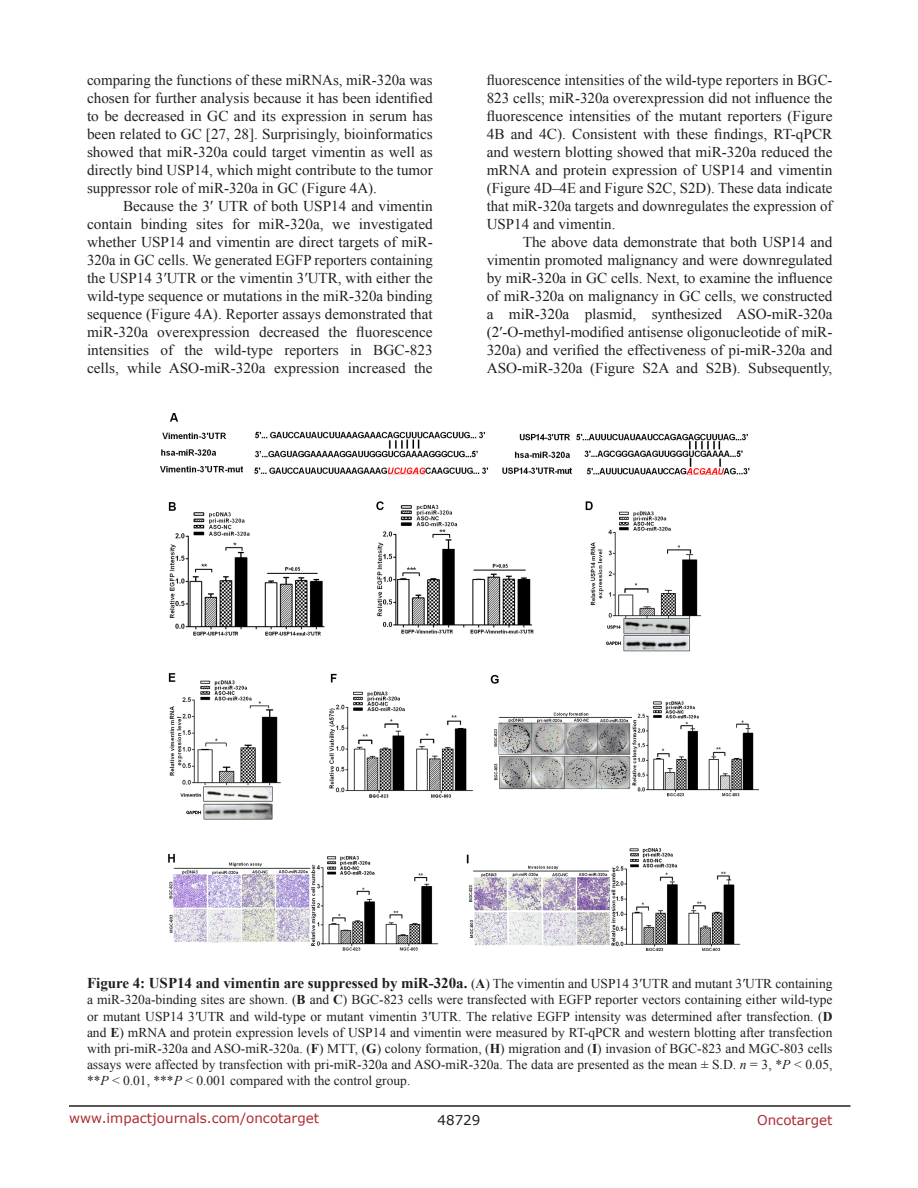
<style>
.page{position:relative;width:918px;height:1188px;background:#fff}
.page>*{position:absolute;margin:0;border:0;box-sizing:border-box;transform-origin:0 0}
.BodyText{font:15px/18px "Times New Roman";color:#231f20;text-align:justify}
.FigureText{font:13.5px/16.2px "Times New Roman";color:#231f20;text-align:justify}
.t1{font:13.5px "Verdana";color:#ac2b31}
.t2{font:13.5px "Verdana";color:#231f20}
.s1{font-weight:700;font-size:15px}
.s2{font-weight:700}
.s3{font-style:italic}
</style>
<div class="page">
<hr style="left:69px;top:1105px;width:781px;height:2px;background:#231f20">
<img style="left:161px;top:414px;width:598px;height:537px">
<p class="BodyText" style="left:87px;top:71px;width:347px">comparing the functions of these miRNAs, miR-320a was chosen for further analysis because it has been identified to be decreased in GC and its expression in serum has been related to GC [27, 28]. Surprisingly, bioinformatics showed that miR-320a could target vimentin as well as directly bind USP14, which might contribute to the tumor suppressor role of miR-320a in GC (Figure 4A).</p>
<p class="BodyText" style="left:87px;top:197px;width:347px;text-indent:36px">Because the 3′ UTR of both USP14 and vimentin contain binding sites for miR-320a, we investigated whether USP14 and vimentin are direct targets of miR-320a in GC cells. We generated EGFP reporters containing the USP14 3′UTR or the vimentin 3′UTR, with either the wild-type sequence or mutations in the miR-320a binding sequence (Figure 4A). Reporter assays demonstrated that miR-320a overexpression decreased the fluorescence intensities of the wild-type reporters in BGC-823 cells, while ASO-miR-320a expression increased the</p>
<p class="BodyText" style="left:487px;top:71px;width:347px">fluorescence intensities of the wild-type reporters in BGC-823 cells; miR-320a overexpression did not influence the fluorescence intensities of the mutant reporters (Figure 4B and 4C). Consistent with these findings, RT-qPCR and western blotting showed that miR-320a reduced the mRNA and protein expression of USP14 and vimentin (Figure 4D–4E and Figure S2C, S2D). These data indicate that miR-320a targets and downregulates the expression of USP14 and vimentin.</p>
<p class="BodyText" style="left:487px;top:233px;width:347px;text-indent:36px">The above data demonstrate that both USP14 and vimentin promoted malignancy and were downregulated by miR-320a in GC cells. Next, to examine the influence of miR-320a on malignancy in GC cells, we constructed a miR-320a plasmid, synthesized ASO-miR-320a (2′-O-methyl-modified antisense oligonucleotide of miR-320a) and verified the effectiveness of pi-miR-320a and ASO-miR-320a (Figure S2A and S2B). Subsequently,</p>
<p class="FigureText" style="left:87px;top:975px;width:747px"><span class="s1">Figure 4: USP14 and vimentin are suppressed by miR-320a.</span> (<span class="s2">A</span>) The vimentin and USP14 3′UTR and mutant 3′UTR containing a miR-320a-binding sites are shown. (<span class="s2">B</span> and <span class="s2">C</span>) BGC-823 cells were transfected with EGFP reporter vectors containing either wild-type or mutant USP14 3′UTR and wild-type or mutant vimentin 3′UTR. The relative EGFP intensity was determined after transfection. (<span class="s2">D </span>and <span class="s2">E</span>) mRNA and protein expression levels of USP14 and vimentin were measured by RT-qPCR and western blotting after transfection with pri-miR-320a and ASO-miR-320a. (<span class="s2">F</span>) MTT, (<span class="s2">G</span>) colony formation, (<span class="s2">H</span>) migration and (<span class="s2">I</span>) invasion of BGC-823 and MGC-803 cells assays were affected by transfection with pri-miR-320a and ASO-miR-320a. The data are presented as the mean ± S.D. <span class="s3">n</span> = 3, *<span class="s3">P</span> &lt; 0.05, **<span class="s3">P</span> &lt; 0.01, ***<span class="s3">P</span> &lt; 0.001 compared with the control group.</p>
<p class="t1" style="left:69px;top:1109px;width:252px">www.impactjournals.com/oncotarget</p>
<p class="t2" style="left:438px;top:1111px;width:44px">48729</p>
<p class="t1" style="left:757px;top:1111px;width:77px">Oncotarget</p>
</div>
